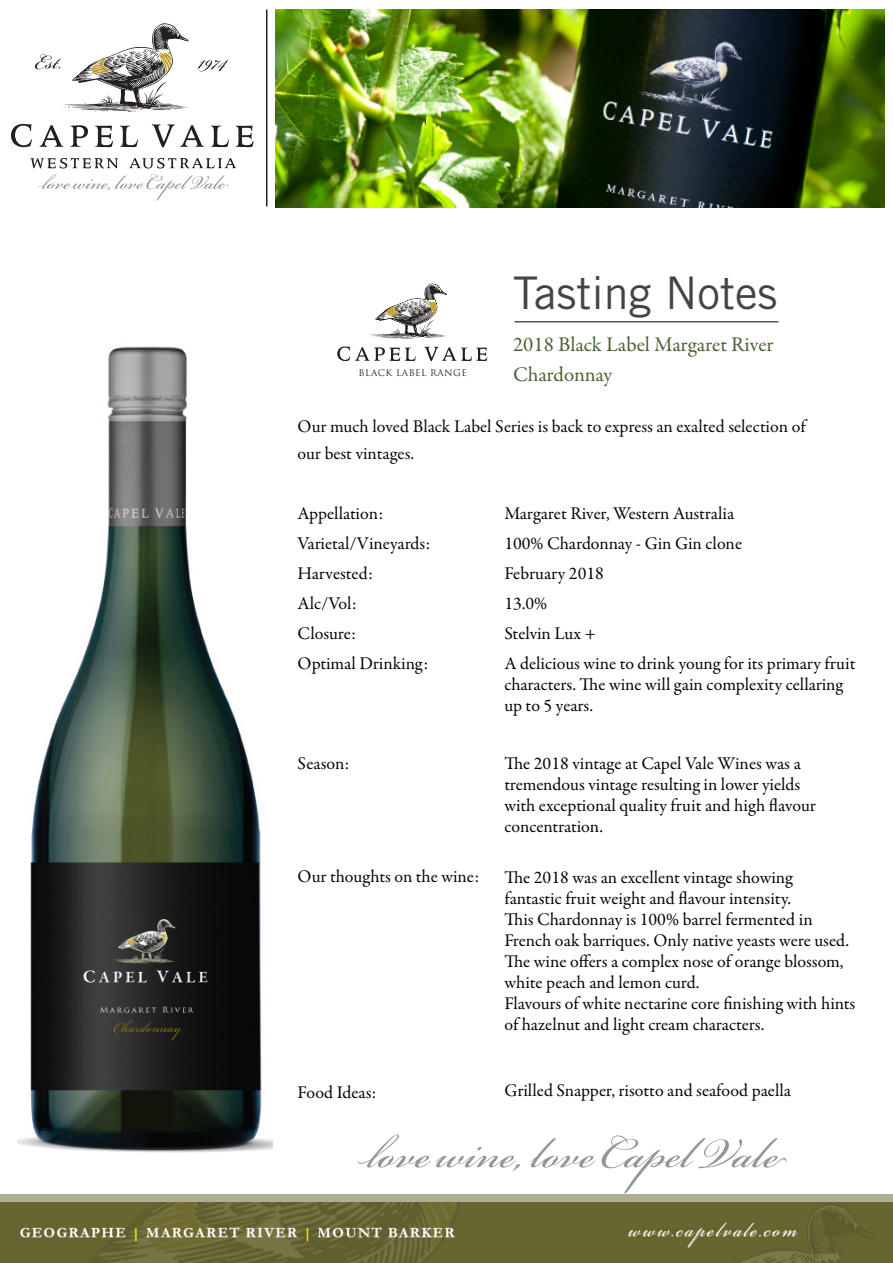
<style>
.page{position:relative;width:893px;height:1263px;background:#fff}
.page>*{position:absolute;margin:0;border:0;box-sizing:border-box;transform-origin:0 0}
.t1{font:45px "Trade Gothic LT Std";color:#434447}
.t2{font:21px "Garamond Premr Pro";letter-spacing:-.005em;color:#486131}
.t3{font:18px/21px "Garamond Premr Pro";letter-spacing:-.005em;color:#040503}
.t4{font:18px/27px "Garamond Premr Pro";color:#090706}
.t5{font:9px "Trajan Pro";letter-spacing:.05em;color:#231f20}
</style>
<div class="page">
<svg style="left:337px;top:346px;width:79px;height:15px"></svg>
<svg style="left:424px;top:347px;width:63px;height:14px"></svg>
<svg style="left:369px;top:284px;width:78px;height:55px"></svg>
<hr style="left:514px;top:321px;width:264px;height:1px;background:#231f20">
<hr style="left:266px;top:10px;width:1px;height:196px;background:#231f20">
<img style="left:18px;top:346px;width:254px;height:806px">
<svg style="left:531px;top:1135px;width:256px;height:58px"></svg>
<svg style="left:358px;top:1134px;width:162px;height:37px"></svg>
<svg style="left:11px;top:124px;width:21px;height:23px"></svg>
<svg style="left:40px;top:125px;width:23px;height:22px"></svg>
<svg style="left:71px;top:125px;width:17px;height:22px"></svg>
<svg style="left:95px;top:126px;width:18px;height:21px"></svg>
<svg style="left:120px;top:126px;width:18px;height:21px"></svg>
<svg style="left:152px;top:124px;width:52px;height:23px"></svg>
<svg style="left:211px;top:126px;width:18px;height:21px"></svg>
<svg style="left:236px;top:126px;width:17px;height:21px"></svg>
<svg style="left:34px;top:23px;width:155px;height:89px"></svg>
<svg style="left:197px;top:59px;width:32px;height:13px"></svg>
<svg style="left:30px;top:158px;width:206px;height:43px"></svg>
<div style="left:0;top:1194px;width:893px;height:8px;background:#b1af93"></div>
<img style="left:276px;top:10px;width:608px;height:197px">
<img style="left:0;top:1202px;width:893px;height:61px">
<p class="t1" style="left:513px;top:266px;width:266px">Tasting Notes</p>
<p class="t2" style="left:513px;top:332px;width:262px">2018 Black Label Margaret River</p>
<p class="t2" style="left:513px;top:362px;width:101px">Chardonnay</p>
<p class="t4" style="left:298px;top:414px;width:509px">Our much loved Black Label Series is back to express an exalted selection of our best vintages.</p>
<p class="t5" style="left:359px;top:367px;width:110px">BLACK LABEL RANGE</p>
<p class="t3" style="left:298px;top:503px;width:87px">Appellation:</p>
<p class="t3" style="left:298px;top:533px;width:134px">Varietal/Vineyards:</p>
<p class="t3" style="left:298px;top:563px;width:77px">Harvested:</p>
<p class="t3" style="left:298px;top:593px;width:61px">Alc/Vol:</p>
<p class="t3" style="left:298px;top:623px;width:60px">Closure:</p>
<p class="t3" style="left:298px;top:653px;width:132px">Optimal Drinking:</p>
<p class="t3" style="left:504px;top:503px;width:231px">Margaret River, Western Australia</p>
<p class="t3" style="left:504px;top:533px;width:239px">100% Chardonnay - Gin Gin clone</p>
<p class="t3" style="left:504px;top:563px;width:101px">February 2018</p>
<p class="t3" style="left:504px;top:593px;width:44px">13.0%</p>
<p class="t3" style="left:504px;top:623px;width:93px">Stelvin Lux +</p>
<p class="t3" style="left:504px;top:653px;width:353px">A delicious wine to drink young for its primary fruit characters. The wine will gain complexity cellaring up to 5 years.</p>
<p class="t3" style="left:298px;top:753px;width:53px">Season:</p>
<p class="t3" style="left:298px;top:866px;width:183px">Our thoughts on the wine:</p>
<p class="t3" style="left:504px;top:753px;width:298px">The 2018 vintage at Capel Vale Wines was a</p>
<p class="t3" style="left:504px;top:774px;width:297px">tremendous vintage resulting in lower yields</p>
<p class="t3" style="left:504px;top:795px;width:313px">with exceptional quality fruit and high flavour</p>
<p class="t3" style="left:504px;top:816px;width:100px">concentration.</p>
<p class="t3" style="left:504px;top:867px;width:290px">The 2018 was an excellent vintage showing</p>
<p class="t3" style="left:504px;top:888px;width:288px">fantastic fruit weight and flavour intensity.</p>
<p class="t3" style="left:504px;top:909px;width:346px">This Chardonnay is 100% barrel fermented in<br>French oak barriques. Only native yeasts were used.</p>
<p class="t3" style="left:504px;top:951px;width:341px">The wine offers a complex nose of orange blossom, white peach and lemon curd.</p>
<p class="t3" style="left:504px;top:993px;width:353px">Flavours of white nectarine core finishing with hints of hazelnut and light cream characters.</p>
<p class="t3" style="left:298px;top:1082px;width:80px">Food Ideas:</p>
<p class="t3" style="left:504px;top:1080px;width:288px">Grilled Snapper, risotto and seafood paella</p>
</div>
